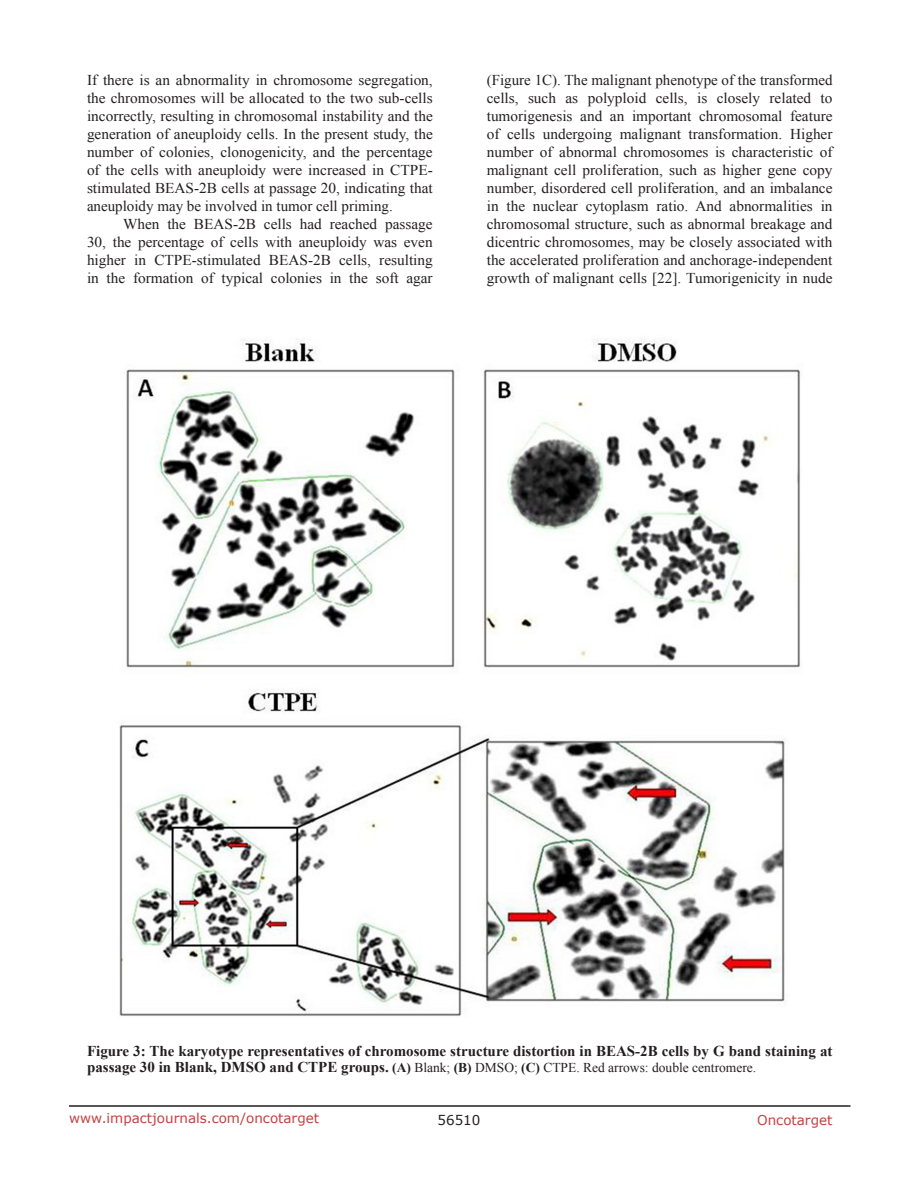
<style>
.page{position:relative;width:918px;height:1188px;background:#fff}
.page>*{position:absolute;margin:0;border:0;box-sizing:border-box;transform-origin:0 0}
.BodyText{font:15px/18px "Times New Roman";color:#231f20;text-align:justify}
.figuretext{font:700 15px "Times New Roman";color:#231f20}
.figuretext-2{font:13.5px "Times New Roman";color:#231f20}
.t1{font:13.5px "Verdana";color:#c24141}
.t2{font:13.5px "Verdana";color:#231f20}
.s1{font-weight:700;font-size:15px}
.s2{font-weight:700}
</style>
<div class="page">
<hr style="left:69px;top:1105px;width:781px;height:2px;background:#231f20">
<img style="left:119px;top:338px;width:683px;height:678px">
<p class="BodyText" style="left:87px;top:71px;width:347px">If there is an abnormality in chromosome segregation, the chromosomes will be allocated to the two sub-cells incorrectly, resulting in chromosomal instability and the generation of aneuploidy cells. In the present study, the number of colonies, clonogenicity, and the percentage of the cells with aneuploidy were increased in CTPE&shy;stimulated BEAS-2B cells at passage 20, indicating that aneuploidy may be involved in tumor cell priming.</p>
<p class="BodyText" style="left:87px;top:215px;width:347px;text-indent:36px">When the BEAS-2B cells had reached passage 30, the percentage of cells with aneuploidy was even higher in CTPE-stimulated BEAS-2B cells, resulting in the formation of typical colonies in the soft agar</p>
<p class="BodyText" style="left:487px;top:71px;width:347px">(Figure 1C). The malignant phenotype of the transformed cells, such as polyploid cells, is closely related to tumorigenesis and an important chromosomal feature of cells undergoing malignant transformation. Higher number of abnormal chromosomes is characteristic of malignant cell proliferation, such as higher gene copy number, disordered cell proliferation, and an imbalance in the nuclear cytoplasm ratio. And abnormalities in chromosomal structure, such as abnormal breakage and dicentric chromosomes, may be closely associated with the accelerated proliferation and anchorage-independent growth of malignant cells [22]. Tumorigenicity in nude</p>
<p class="figuretext" style="left:87px;top:1041px;width:747px">Figure 3: The karyotype representatives of chromosome structure distortion in BEAS-2B cells by G band staining at</p>
<p class="figuretext-2" style="left:87px;top:1059px;width:671px"><span class="s1">passage 30 in Blank, DMSO and CTPE groups.</span> <span class="s2">(A)</span> Blank; <span class="s2">(B)</span> DMSO; <span class="s2">(C)</span> CTPE. Red arrows: double centromere.</p>
<p class="t1" style="left:69px;top:1109px;width:252px">www.impactjournals.com/oncotarget</p>
<p class="t2" style="left:438px;top:1111px;width:44px">56510</p>
<p class="t1" style="left:757px;top:1111px;width:77px">Oncotarget</p>
</div>
